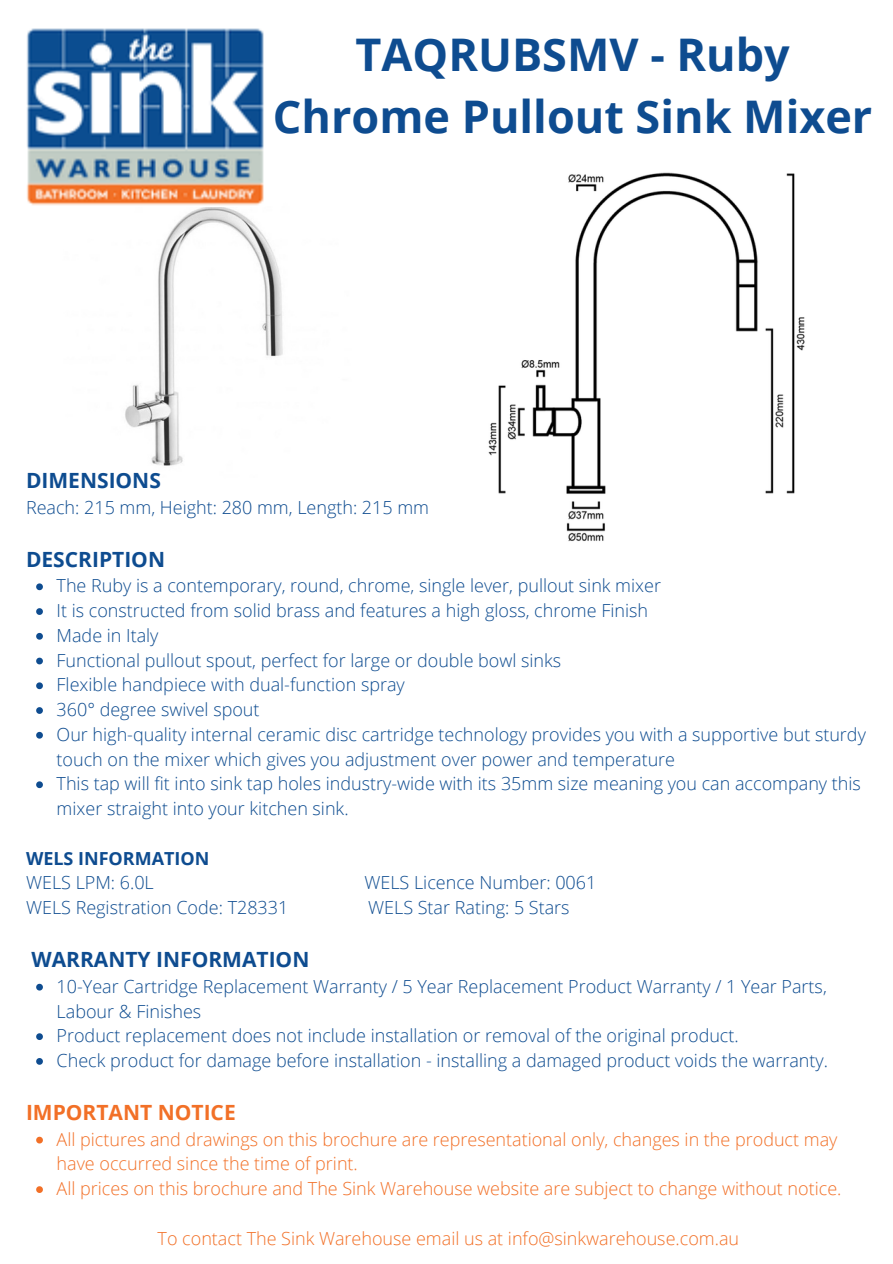
<style>
.page{position:relative;width:893px;height:1264px;background:#fff}
.page>*{position:absolute;margin:0;border:0;box-sizing:border-box;transform-origin:0 0}
.t1{font:700 45px/61.8px "Open Sans";color:#0e4c90;text-align:center}
.t2{font:700 21px "Open Sans";color:#0e4c90}
.t3{font:700 21px "Open Sans";color:#f27027}
.t4{font:300 18px/24.8px "Open Sans";color:#0e4c90}
.t5{font:300 18px/24.8px "Open Sans";color:#f27027}
.t6{font:700 18px "Open Sans";color:#0e4c90}
</style>
<div class="page">
<img style="left:125px;top:207px;width:158px;height:259px">
<img style="left:27px;top:28px;width:237px;height:178px">
<img style="left:488px;top:172px;width:317px;height:369px">
<svg style="left:36px;top:583px;width:7px;height:7px"></svg>
<svg style="left:36px;top:608px;width:7px;height:7px"></svg>
<svg style="left:36px;top:633px;width:7px;height:6px"></svg>
<svg style="left:36px;top:657px;width:7px;height:7px"></svg>
<svg style="left:36px;top:682px;width:7px;height:7px"></svg>
<svg style="left:36px;top:707px;width:7px;height:7px"></svg>
<svg style="left:36px;top:732px;width:7px;height:6px"></svg>
<svg style="left:36px;top:781px;width:7px;height:7px"></svg>
<svg style="left:36px;top:983px;width:7px;height:7px"></svg>
<svg style="left:36px;top:1033px;width:7px;height:7px"></svg>
<svg style="left:36px;top:1058px;width:7px;height:6px"></svg>
<svg style="left:36px;top:1136px;width:7px;height:7px"></svg>
<svg style="left:36px;top:1186px;width:7px;height:6px"></svg>
<h1 class="t1" style="left:273px;top:23px;width:601px">TAQRUBSMV - Ruby<br>Chrome Pullout Sink Mixer</h1>
<p class="t2" style="left:26px;top:465px;width:136px">DIMENSIONS</p>
<p class="t4" style="left:26px;top:494px;width:404px">Reach: 215 mm, Height: 280 mm, Length: 215 mm</p>
<p class="t2" style="left:26px;top:544px;width:140px">DESCRIPTION</p>
<p class="t4" style="left:57px;top:573px;width:810px">The Ruby is a contemporary, round, chrome, single lever, pullout sink mixer<br>It is constructed from solid brass and features a high gloss, chrome Finish<br>Made in Italy<br>Functional pullout spout, perfect for large or double bowl sinks<br>Flexible handpiece with dual-function spray<br>360° degree swivel spout<br>Our high-quality internal ceramic disc cartridge technology provides you with a supportive but sturdy touch on the mixer which gives you adjustment over power and temperature<br>This tap will fit into sink tap holes industry-wide with its 35mm size meaning you can accompany this mixer straight into your kitchen sink.</p>
<p class="t6" style="left:26px;top:845px;width:185px">WELS INFORMATION</p>
<p class="t4" style="left:26px;top:870px;width:129px">WELS LPM: 6.0L</p>
<p class="t4" style="left:364px;top:870px;width:233px">WELS Licence Number: 0061</p>
<p class="t4" style="left:26px;top:894px;width:264px">WELS Registration Code: T28331</p>
<p class="t4" style="left:368px;top:894px;width:203px">WELS Star Rating: 5 Stars</p>
<p class="t2" style="left:31px;top:944px;width:279px">WARRANTY INFORMATION</p>
<p class="t4" style="left:57px;top:973px;width:772px">10-Year Cartridge Replacement Warranty / 5 Year Replacement Product Warranty / 1 Year Parts, Labour &amp; Finishes<br>Product replacement does not include installation or removal of the original product.<br>Check product for damage before installation - installing a damaged product voids the warranty.</p>
<p class="t3" style="left:26px;top:1097px;width:211px">IMPORTANT NOTICE</p>
<p class="t5" style="left:57px;top:1126px;width:786px">All pictures and drawings on this brochure are representational only, changes in the product may have occurred since the time of print.<br>All prices on this brochure and The Sink Warehouse website are subject to change without notice.</p>
<p class="t5" style="left:158px;top:1225px;width:583px">To contact The Sink Warehouse email us at info@sinkwarehouse.com.au</p>
</div>
